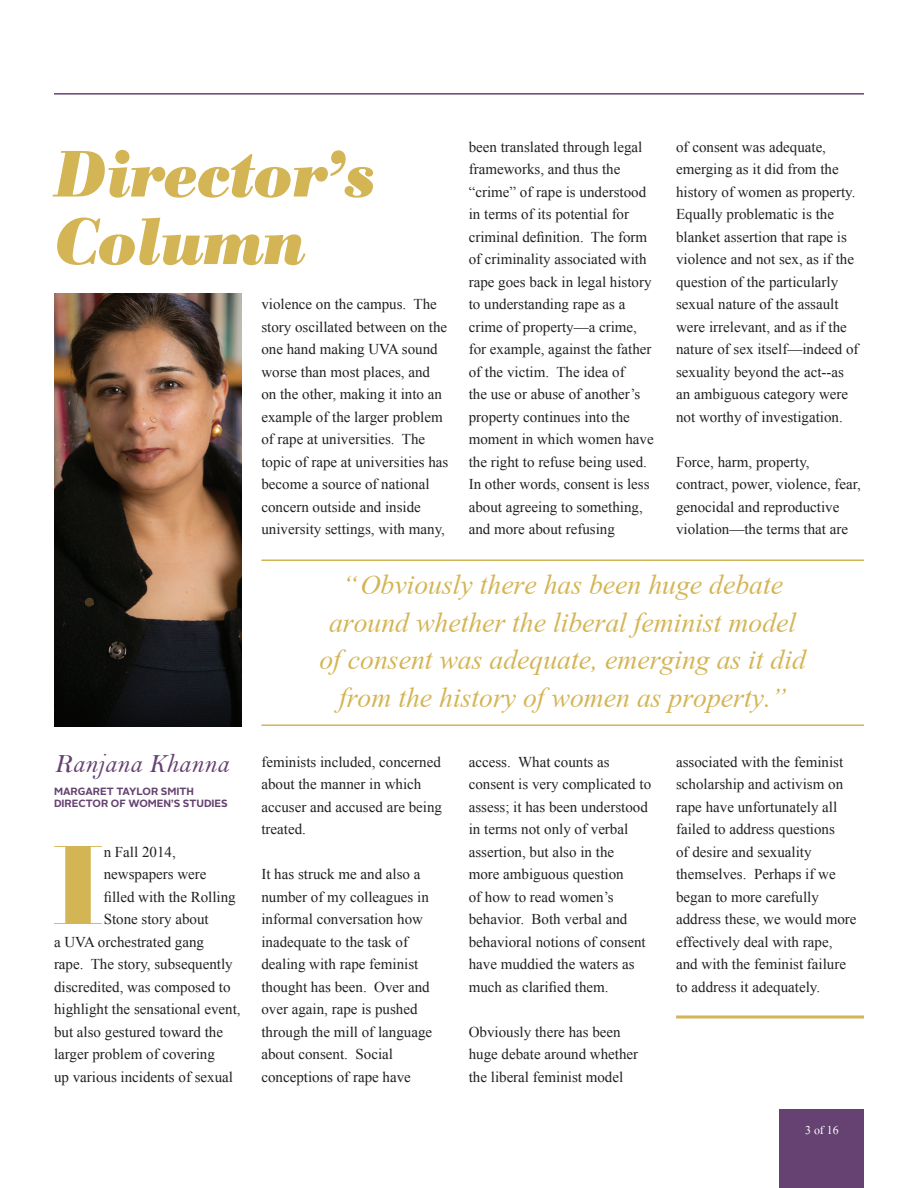
<style>
.page{position:relative;width:918px;height:1188px;background:#fff}
.page>*{position:absolute;margin:0;border:0;box-sizing:border-box;transform-origin:0 0}
.t1{font:900 111.45px "Nouvelle Vague";color:#d4b555}
.t2{font:64.5px/67.5px "Bodoni BE Bold Italic Os F";color:#d4b555}
.t3{font:italic 42px/37.5px "Angsana New";color:#d4b555;text-align:center}
.t4{font:27px "Bell MT Italic";color:#654271}
.t5{font:18px "Angsana New";color:#fff}
.t6{font:15px/22.5px "Times New Roman";color:#231f20}
.t7{font:700 10.5px/12.6px "Alright Sans";color:#654271}
</style>
<div class="page">
<img style="left:54px;top:293px;width:188px;height:433px">
<hr style="left:261px;top:560px;width:603px;height:1px;background:#d4b555">
<hr style="left:261px;top:724px;width:603px;height:2px;background:#d4b555">
<hr style="left:676px;top:1016px;width:188px;height:2px;background:#d4b555">
<div style="left:780px;top:1110px;width:84px;height:78px;background:#654271"></div>
<hr style="left:54px;top:93px;width:810px;height:2px;background:#654271">
<h2 class="t2" style="left:54px;top:141px;width:321px">Director’s<br>Column</h2>
<p class="t6" style="left:261px;top:293px;width:189px">violence on the campus. The story oscillated between on the one hand making UVA sound worse than most places, and on the other, making it into an example of the larger problem of rape at universities. The topic of rape at universities has become a source of national concern outside and inside university settings, with many,</p>
<p class="t6" style="left:469px;top:135px;width:186px">been translated through legal frameworks, and thus the “crime” of rape is understood in terms of its potential for criminal definition. The form of criminality associated with rape goes back in legal history to understanding rape as a crime of property—a crime, for example, against the father of the victim. The idea of<br>the use or abuse of another’s property continues into the moment in which women have the right to refuse being used.<br>In other words, consent is less about agreeing to something, and more about refusing</p>
<p class="t6" style="left:676px;top:135px;width:184px">of consent was adequate, emerging as it did from the history of women as property.<br>Equally problematic is the blanket assertion that rape is violence and not sex, as if the question of the particularly sexual nature of the assault were irrelevant, and as if the nature of sex itself—indeed of sexuality beyond the act--as an ambiguous category were not worthy of investigation.</p>
<p class="t6" style="left:676px;top:450px;width:186px">Force, harm, property, contract, power, violence, fear, genocidal and reproductive violation—the terms that are</p>
<h3 class="t4" style="left:54px;top:747px;width:176px">Ranjana Khanna</h3>
<p class="t7" style="left:54px;top:785px;width:175px">MARGARET TAYLOR SMITH<br>DIRECTOR OF WOMEN’S STUDIES</p>
<h1 class="t1" style="left:53px;top:826px;width:53px">I</h1>
<p class="t6" style="left:104px;top:840px;width:74px">n Fall 2014,</p>
<p class="t6" style="left:104px;top:863px;width:104px">newspapers were</p>
<p class="t6" style="left:104px;top:885px;width:134px">filled with the Rolling</p>
<p class="t6" style="left:104px;top:908px;width:106px">Stone story about</p>
<p class="t6" style="left:54px;top:930px;width:152px">a UVA orchestrated gang</p>
<p class="t6" style="left:54px;top:953px;width:180px">rape. The story, subsequently</p>
<p class="t6" style="left:54px;top:975px;width:178px">discredited, was composed to</p>
<p class="t6" style="left:54px;top:998px;width:188px">highlight the sensational event,</p>
<p class="t6" style="left:54px;top:1020px;width:171px">but also gestured toward the</p>
<p class="t6" style="left:54px;top:1043px;width:162px">larger problem of covering</p>
<p class="t6" style="left:54px;top:1065px;width:181px">up various incidents of sexual</p>
<h3 class="t3" style="left:319px;top:564px;width:488px">“ Obviously there has been huge debate around whether the liberal feminist model of consent was adequate, emerging as it did from the history of women as property.”</h3>
<p class="t6" style="left:261px;top:750px;width:182px">feminists included, concerned about the manner in which accuser and accused are being treated.</p>
<p class="t6" style="left:261px;top:863px;width:172px">It has struck me and also a number of my colleagues in informal conversation how inadequate to the task of dealing with rape feminist thought has been. Over and over again, rape is pushed through the mill of language about consent. Social conceptions of rape have</p>
<p class="t6" style="left:469px;top:750px;width:184px">access. What counts as consent is very complicated to assess; it has been understood in terms not only of verbal assertion, but also in the<br>more ambiguous question<br>of how to read women’s behavior. Both verbal and behavioral notions of consent have muddied the waters as much as clarified them.</p>
<p class="t6" style="left:469px;top:1020px;width:171px">Obviously there has been huge debate around whether the liberal feminist model</p>
<p class="t6" style="left:676px;top:750px;width:182px">associated with the feminist scholarship and activism on rape have unfortunately all failed to address questions<br>of desire and sexuality themselves. Perhaps if we began to more carefully address these, we would more effectively deal with rape, and with the feminist failure to address it adequately.</p>
<p class="t5" style="left:805px;top:1117px;width:35px">3 of 16</p>
</div>
